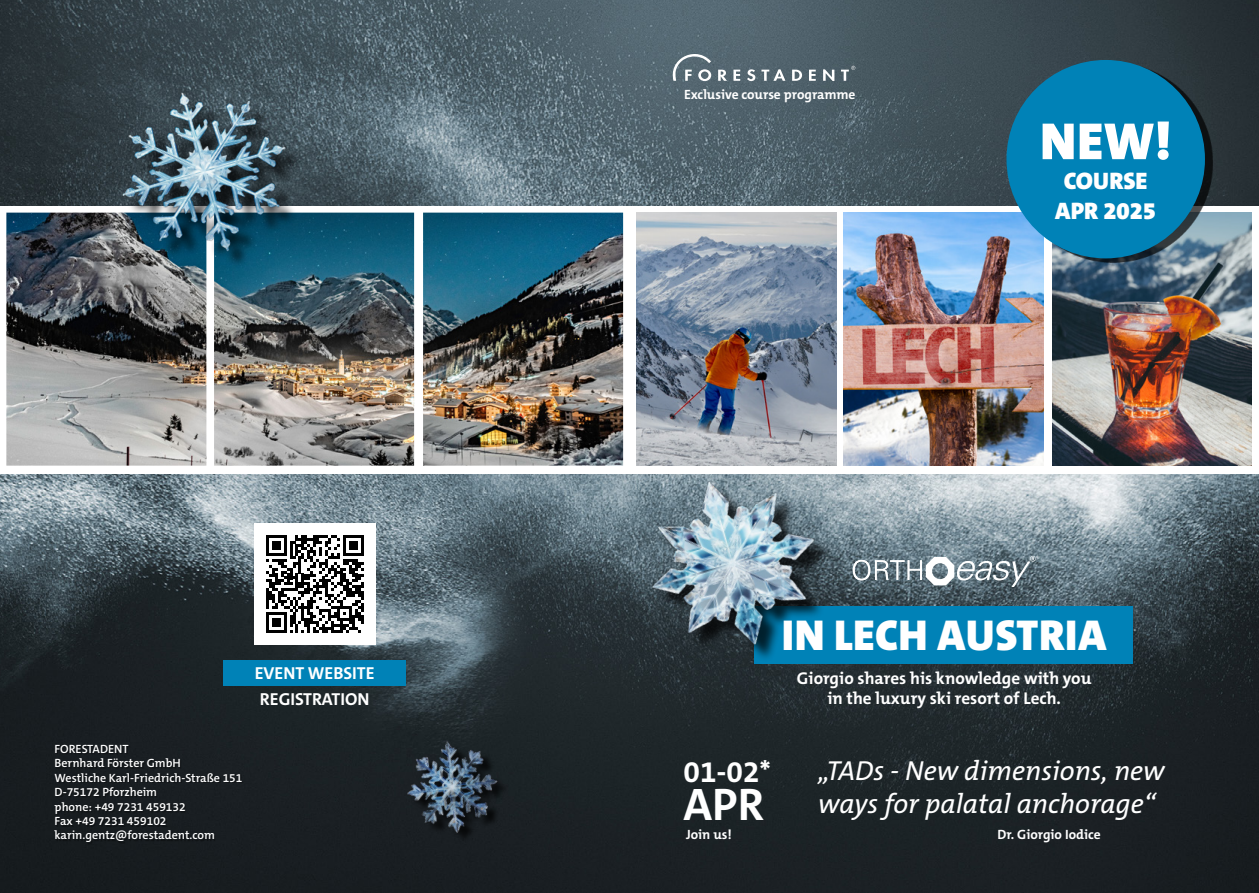
<style>
.page{position:relative;width:1259px;height:893px;background:#fff}
.page>*{position:absolute;margin:0;border:0;box-sizing:border-box;transform-origin:0 0}
.t1{font:900 52.65px "The Mix C5";color:#fff}
.t2{font:700 45.9px "The Mix C5";color:#fff}
.t3{font:900 43.5px "The Mix C5";letter-spacing:.01em;color:#fff}
.t4{font:700 30px "The Mix C5";color:#fff}
.t5{font:italic 27.6px/33.2px "The Mix C5";color:#fff}
.t6{font:900 24px/30px "The Mix C5";color:#fff;text-align:center}
.t7{font:700 17.4px "The Mix C5";color:#fff}
.t8{font:700 17.1px/20.5px "The Mix C5";color:#fff;text-align:center}
.t9{font:700 13.5px "The Mix C5";color:#fff}
.t10{font:600 12px/14.4px "The Mix C5";color:#fff}
</style>
<div class="page">
<img style="left:0;top:0;width:1259px;height:893px">
<div style="left:0;top:206px;width:1259px;height:268px;background:#fff"></div>
<img style="left:6px;top:213px;width:617px;height:253px">
<img style="left:637px;top:213px;width:199px;height:238px">
<img style="left:844px;top:213px;width:199px;height:253px">
<img style="left:1052px;top:213px;width:199px;height:253px">
<div style="left:254px;top:523px;width:121px;height:122px;background:#fff"></div>
<svg style="left:266px;top:535px;width:97px;height:98px"></svg>
<div style="left:223px;top:660px;width:183px;height:26px;background:#0082b7"></div>
<div style="left:1013px;top:63px;width:200px;height:199px;background:#000;opacity:.7"></div>
<div style="left:1006px;top:60px;width:199px;height:198px;background:#0082b7;border-radius:50%"></div>
<svg style="left:718px;top:70px;width:9px;height:11px"></svg>
<svg style="left:733px;top:70px;width:7px;height:11px"></svg>
<svg style="left:747px;top:69px;width:8px;height:12px"></svg>
<svg style="left:761px;top:69px;width:24px;height:12px"></svg>
<svg style="left:792px;top:70px;width:10px;height:11px"></svg>
<svg style="left:809px;top:70px;width:6px;height:11px"></svg>
<svg style="left:823px;top:69px;width:11px;height:12px"></svg>
<svg style="left:841px;top:66px;width:14px;height:15px"></svg>
<svg style="left:673px;top:54px;width:38px;height:27px"></svg>
<div style="left:754px;top:606px;width:378px;height:57px;background:#0082b7"></div>
<svg style="left:852px;top:556px;width:183px;height:31px"></svg>
<img style="left:93px;top:60px;width:224px;height:224px">
<img style="left:621px;top:451px;width:224px;height:224px">
<img style="left:372px;top:705px;width:161px;height:161px">
<div style="left:55px;top:746px;width:189px;height:99px;background:#181d21"></div>
<h3 class="t7" style="left:255px;top:662px;width:121px">EVENT WEBSITE</h3>
<h3 class="t7" style="left:260px;top:688px;width:111px">REGISTRATION</h3>
<p class="t10" style="left:55px;top:742px;width:189px">FORESTADENT<br>Bernhard Förster GmbH<br>Westliche Karl-Friedrich-Straße 151<br>D-75172 Pforzheim<br>phone: +49 7231 459132<br>Fax +49 7231 459102 karin.gentz@forestadent.com</p>
<p class="t9" style="left:684px;top:86px;width:173px">Exclusive course programme</p>
<h1 class="t1" style="left:1040px;top:108px;width:133px">NEW!</h1>
<h3 class="t6" style="left:1055px;top:166px;width:102px">COURSE<br>APR 2025</h3>
<h3 class="t3" style="left:782px;top:607px;width:326px">IN LECH AUSTRIA</h3>
<h3 class="t8" style="left:797px;top:668px;width:296px">Giorgio shares his knowledge with you in the luxury ski resort of Lech.</h3>
<h3 class="t4" style="left:683px;top:752px;width:89px">01-02*</h3>
<h2 class="t2" style="left:683px;top:775px;width:82px">APR</h2>
<p class="t9" style="left:686px;top:825px;width:47px">Join us!</p>
<h3 class="t5" style="left:818px;top:754px;width:348px">„TADs - New dimensions, new ways for palatal anchorage“</h3>
<p class="t9" style="left:997px;top:825px;width:105px">Dr. Giorgio Iodice</p>
</div>
